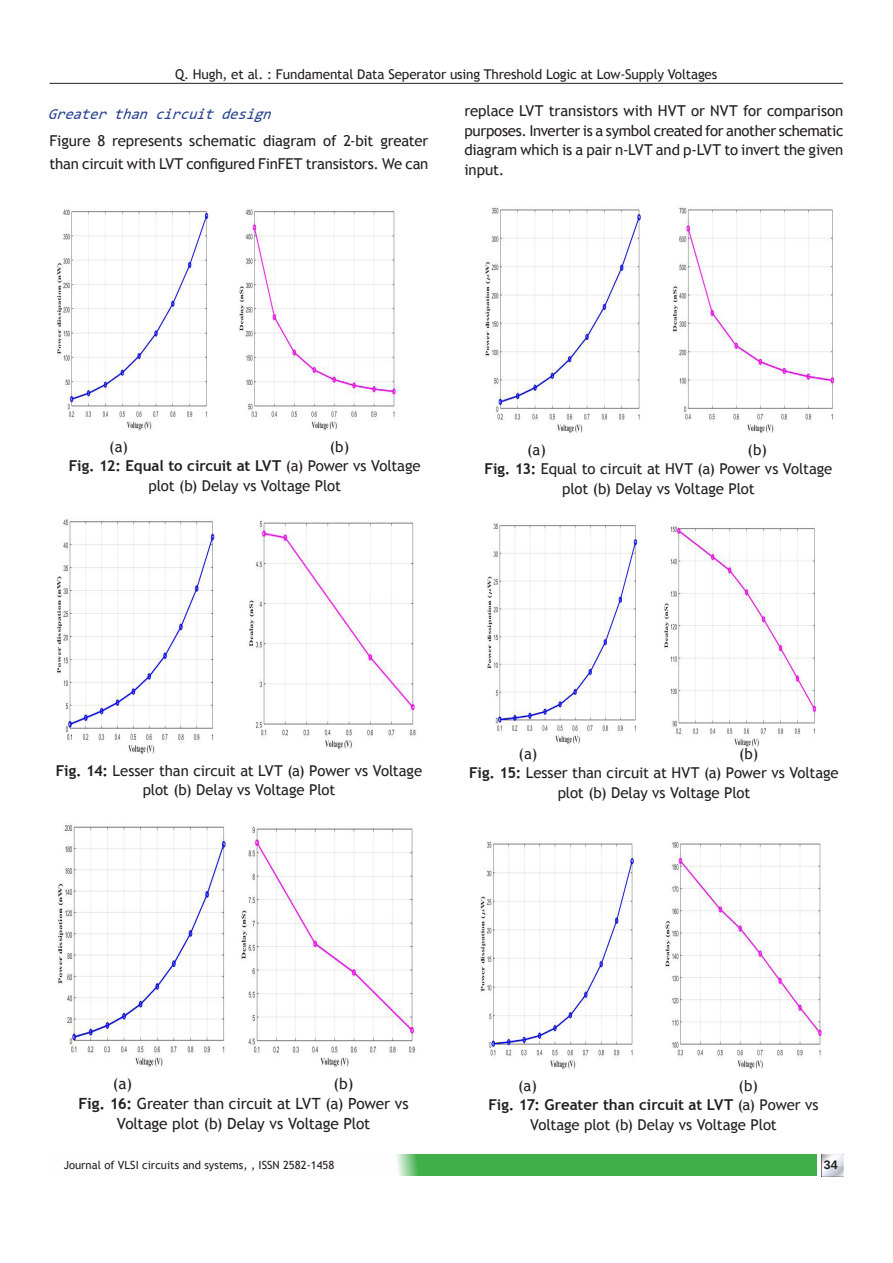
<style>
.page{position:relative;width:893px;height:1263px;background:#fff}
.page>*{position:absolute;margin:0;border:0;box-sizing:border-box;transform-origin:0 0}
.t1{font:15.45px "Trebuchet MS";letter-spacing:-.01em;color:#231f20}
.t2{font:15px/19.5px "Trebuchet MS";letter-spacing:-.01em;color:#231f20;text-align:center}
.t3{font:700 15px "Trebuchet MS";letter-spacing:-.005em;color:#231f20}
.t4{font:italic 15px "Tahoma";color:#253f8e}
.t5{font:13.5px "Trebuchet MS";letter-spacing:-.01em;color:#231f20}
.t6{font:700 12.3px "Helvetica";color:#231f20}
.t7{font:11.25px "Trebuchet MS";color:#231f20}
.s1{font-weight:400}
.s2{font-weight:700}
</style>
<div class="page">
<hr style="left:50px;top:83px;width:793px;height:1px;background:#231f20">
<img style="left:821px;top:1154px;width:22px;height:22px">
<div style="left:396px;top:1154px;width:421px;height:22px;background:#40ae49"></div>
<img style="left:57px;top:209px;width:152px;height:222px">
<img style="left:239px;top:209px;width:157px;height:222px">
<img style="left:58px;top:824px;width:168px;height:244px">
<img style="left:241px;top:826px;width:174px;height:242px">
<img style="left:665px;top:841px;width:157px;height:229px">
<img style="left:480px;top:841px;width:154px;height:229px">
<img style="left:487px;top:523px;width:151px;height:222px">
<img style="left:664px;top:521px;width:153px;height:227px">
<img style="left:57px;top:519px;width:158px;height:236px">
<img style="left:249px;top:520px;width:167px;height:230px">
<img style="left:485px;top:207px;width:156px;height:227px">
<img style="left:672px;top:207px;width:163px;height:227px">
<p class="t5" style="left:175px;top:66px;width:544px">Q. Hugh, et al. : Fundamental Data Seperator using Threshold Logic at Low-Supply Voltages</p>
<p class="t4" style="left:50px;top:106px;width:224px">Greater than circuit design</p>
<p class="t2" style="left:50px;top:130px;width:380px;line-height:22.5px;text-align:left">Figure 8 represents schematic diagram of 2-bit greater than circuit with LVT configured FinFET transistors. We can</p>
<p class="t2" style="left:464px;top:101px;width:380px;text-align:justify">replace LVT transistors with HVT or NVT for comparison purposes. Inverter is a symbol created for another schematic diagram which is a pair n-LVT and p-LVT to invert the given input.</p>
<p class="t2" style="left:109px;top:437px;width:20px">(a)</p>
<p class="t2" style="left:330px;top:437px;width:21px">(b)</p>
<p class="t3" style="left:69px;top:456px;width:353px">Fig. 12: Equal to circuit at LVT <span class="s1">(a) Power vs Voltage</span></p>
<p class="t2" style="left:148px;top:476px;width:194px">plot (b) Delay vs Voltage Plot</p>
<p class="t2" style="left:527px;top:440px;width:20px">(a)</p>
<p class="t2" style="left:748px;top:440px;width:21px">(b)</p>
<p class="t2" style="left:485px;top:459px;width:349px"><span class="s2">Fig. 13:</span> Equal to circuit at HVT (a) Power vs Voltage</p>
<p class="t2" style="left:562px;top:479px;width:194px">plot (b) Delay vs Voltage Plot</p>
<p class="t2" style="left:56px;top:761px;width:368px"><span class="s2">Fig. 14:</span> Lesser than circuit at LVT (a) Power vs Voltage plot (b) Delay vs Voltage Plot</p>
<p class="t2" style="left:518px;top:744px;width:20px">(a)</p>
<p class="t2" style="left:739px;top:744px;width:21px">(b)</p>
<p class="t2" style="left:469px;top:763px;width:371px"><span class="s2">Fig. 15:</span> Lesser than circuit at HVT (a) Power vs Voltage</p>
<p class="t2" style="left:558px;top:783px;width:194px">plot (b) Delay vs Voltage Plot</p>
<p class="t1" style="left:113px;top:1074px;width:21px">(a)</p>
<p class="t1" style="left:333px;top:1074px;width:21px">(b)</p>
<p class="t1" style="left:78px;top:1095px;width:332px"><span class="s2">Fig. 16:</span> Greater than circuit at LVT (a) Power vs</p>
<p class="t1" style="left:117px;top:1115px;width:255px">Voltage plot (b) Delay vs Voltage Plot</p>
<p class="t2" style="left:518px;top:1076px;width:20px">(a)</p>
<p class="t2" style="left:739px;top:1076px;width:21px">(b)</p>
<p class="t3" style="left:488px;top:1095px;width:332px">Fig. 17: Greater than circuit at LVT <span class="s1">(a) Power vs</span></p>
<p class="t2" style="left:530px;top:1115px;width:248px">Voltage plot (b) Delay vs Voltage Plot</p>
<p class="t7" style="left:64px;top:1158px;width:272px">Journal of VLSI circuits and systems, , ISSN 2582-1458</p>
<p class="t6" style="left:824px;top:1158px;width:15px">34</p>
</div>
